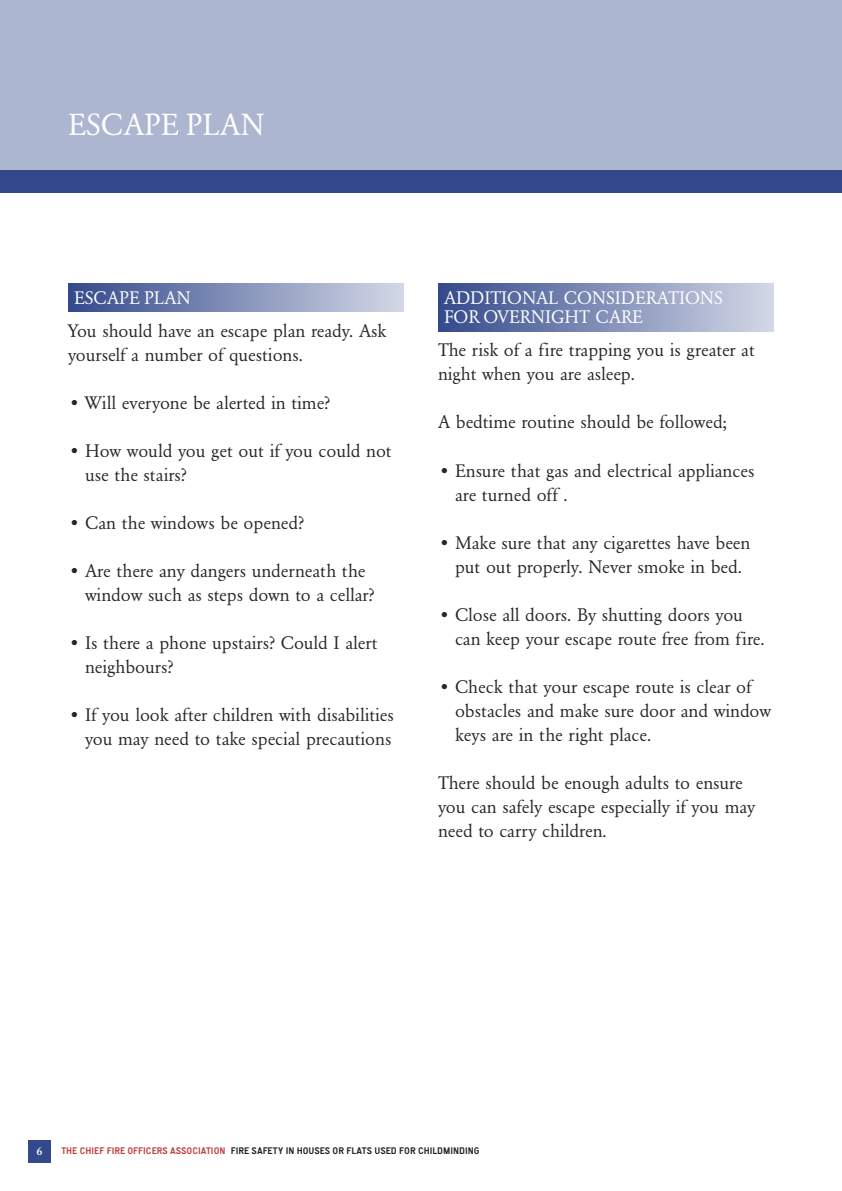
<style>
.page{position:relative;width:842px;height:1191px;background:#fff}
.page>*{position:absolute;margin:0;border:0;box-sizing:border-box;transform-origin:0 0}
.t1{font:32px "URW Garamond T";color:#fff}
.t2{font:19px/24px "URW Garamond T";color:#272627}
.t3{font:19px/19px "URW Garamond T";color:#fff}
.t4{font:600 12px "URW Garamond T";color:#fff}
.t5{font:10px "Snv D";color:#272627}
.s1{color:#c04243}
</style>
<div class="page">
<div style="left:28px;top:1140px;width:23px;height:22px;background:#33498b"></div>
<div style="left:0;top:0;width:842px;height:170px;background:#adb6d1"></div>
<div style="left:0;top:170px;width:842px;height:23px;background:#33498b"></div>
<div style="left:438px;top:283px;width:336px;height:49px;background:linear-gradient(to right,#33498b,#d4d8e6)"></div>
<div style="left:68px;top:283px;width:336px;height:29px;background:linear-gradient(to right,#33498b,#d3d8e6)"></div>
<h1 class="t1" style="left:68px;top:105px;width:198px">ESCAPE PLAN</h1>
<p class="t3" style="left:74px;top:288px;width:118px">ESCAPE PLAN</p>
<p class="t2" style="left:68px;top:318px;width:320px">You should have an escape plan ready. Ask yourself a number of questions.</p>
<p class="t2" style="left:68px;top:390px;width:264px">• Will everyone be alerted in time?</p>
<p class="t2" style="left:85px;top:438px;width:308px;text-indent:-17px">• How would you get out if you could not use the stairs?</p>
<p class="t2" style="left:68px;top:510px;width:238px">• Can the windows be opened?</p>
<p class="t2" style="left:85px;top:558px;width:291px;text-indent:-17px">• Are there any dangers underneath the window such as steps down to a cellar?</p>
<p class="t2" style="left:85px;top:630px;width:294px;text-indent:-17px">• Is there a phone upstairs? Could I alert neighbours?</p>
<p class="t2" style="left:68px;top:702px;width:327px;text-align:right">• If you look after children with disabilities you may need to take special precautions</p>
<p class="t3" style="left:444px;top:288px;width:280px">ADDITIONAL CONSIDERATIONS<br>FOR OVERNIGHT CARE</p>
<p class="t2" style="left:438px;top:338px;width:318px">The risk of a fire trapping you is greater at night when you are asleep.</p>
<p class="t2" style="left:438px;top:410px;width:290px">A bedtime routine should be followed;</p>
<p class="t2" style="left:455px;top:458px;width:301px;text-indent:-17px">• Ensure that gas and electrical appliances are turned off .</p>
<p class="t2" style="left:438px;top:530px;width:314px;text-align:center">• Make sure that any cigarettes have been put out properly. Never smoke in bed.</p>
<p class="t2" style="left:455px;top:602px;width:311px;text-indent:-17px">• Close all doors. By shutting doors you can keep your escape route free from fire.</p>
<p class="t2" style="left:455px;top:674px;width:318px;text-indent:-17px">• Check that your escape route is clear of obstacles and make sure door and window keys are in the right place.</p>
<p class="t2" style="left:438px;top:770px;width:319px">There should be enough adults to ensure you can safely escape especially if you may need to carry children.</p>
<p class="t4" style="left:37px;top:1143px;width:8px">6</p>
<p class="t5" style="left:61px;top:1145px;width:420px"><span class="s1">THE CHIEF FIRE OFFICERS ASSOCIATION</span> FIRE SAFETY IN HOUSES OR FLATS USED FOR CHILDMINDING</p>
</div>
